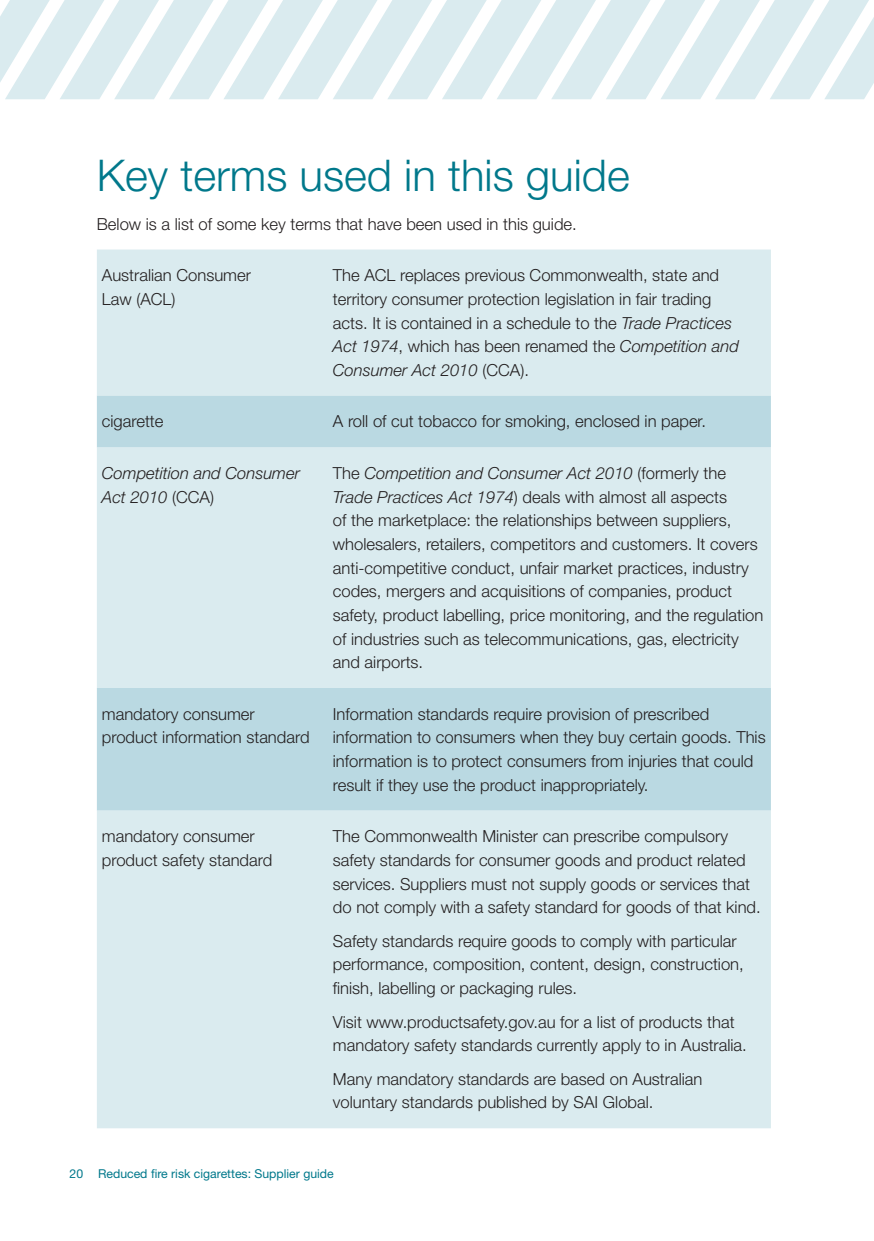
<style>
.page{position:relative;width:874px;height:1241px;background:#fff}
.page>*{position:absolute;margin:0;border:0;box-sizing:border-box;transform-origin:0 0}
.t1{font:300 43.75px "Helvetica Neue LT Std";color:#00788b}
.t2{font:300 16.62px/23.6px "Helvetica Neue LT Std";color:#231f20}
.t3{font:italic 300 16.62px/23.6px "Helvetica Neue LT Std";color:#231f20}
.t4{font:12.25px "Helvetica Neue LT Std";color:#00788b}
.s1{font-style:italic}
.s2{font-style:normal}
</style>
<div class="page">
<svg style="left:0;top:0;width:873px;height:99px"></svg>
<div style="left:97px;top:249px;width:673px;height:879px;background:#daebef"></div>
<svg style="left:97px;top:395px;width:673px;height:415px;background:#cce3e9"></svg>
<h1 class="t1" style="left:97px;top:160px;width:534px">Key terms used in this guide</h1>
<p class="t2" style="left:97px;top:214px;width:481px">Below is a list of some key terms that have been used in this guide.</p>
<p class="t2" style="left:102px;top:265px;width:151px">Australian Consumer<br>Law (ACL)</p>
<p class="t2" style="left:333px;top:265px;width:407px">The ACL replaces previous Commonwealth, state and territory consumer protection legislation in fair trading acts. It is contained in a schedule to the <span class="s1">Trade Practices Act 1974</span>, which has been renamed the <span class="s1">Competition and Consumer Act 2010</span> (CCA).</p>
<p class="t2" style="left:102px;top:411px;width:63px">cigarette</p>
<p class="t2" style="left:333px;top:411px;width:374px">A roll of cut tobacco for smoking, enclosed in paper.</p>
<p class="t3" style="left:102px;top:463px;width:199px">Competition and Consumer<br>Act 2010 <span class="s2">(CCA)</span></p>
<p class="t2" style="left:333px;top:463px;width:431px">The <span class="s1">Competition and Consumer Act 2010</span> (formerly the <span class="s1">Trade Practices Act 1974</span>) deals with almost all aspects<br>of the marketplace: the relationships between suppliers, wholesalers, retailers, competitors and customers. It covers anti-competitive conduct, unfair market practices, industry codes, mergers and acquisitions of companies, product safety, product labelling, price monitoring, and the regulation of industries such as telecommunications, gas, electricity and airports.</p>
<p class="t2" style="left:102px;top:704px;width:209px">mandatory consumer product information standard</p>
<p class="t2" style="left:333px;top:704px;width:434px">Information standards require provision of prescribed information to consumers when they buy certain goods. This information is to protect consumers from injuries that could result if they use the product inappropriately.</p>
<p class="t2" style="left:102px;top:826px;width:172px">mandatory consumer product safety standard</p>
<p class="t2" style="left:333px;top:826px;width:429px">The Commonwealth Minister can prescribe compulsory safety standards for consumer goods and product related services. Suppliers must not supply goods or services that do not comply with a safety standard for goods of that kind.</p>
<p class="t2" style="left:333px;top:930px;width:412px">Safety standards require goods to comply with particular performance, composition, content, design, construction, finish, labelling or packaging rules.</p>
<p class="t2" style="left:333px;top:1011px;width:415px">Visit www.productsafety.gov.au for a list of products that mandatory safety standards currently apply to in Australia.</p>
<p class="t2" style="left:333px;top:1068px;width:371px">Many mandatory standards are based on Australian voluntary standards published by SAI Global.</p>
<p class="t4" style="left:69px;top:1168px;width:266px">20 Reduced fire risk cigarettes: Supplier guide</p>
</div>
